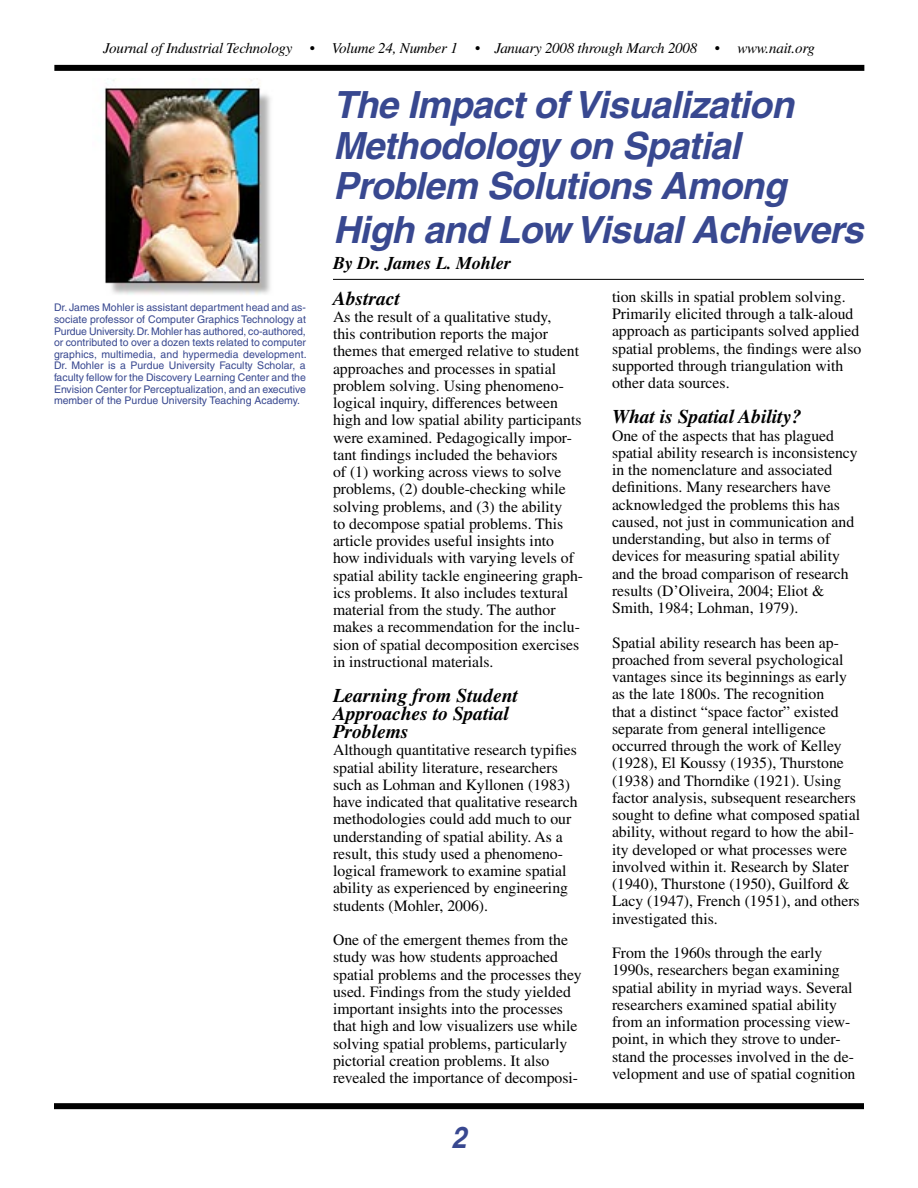
<style>
.page{position:relative;width:918px;height:1188px;background:#fff}
.page>*{position:absolute;margin:0;border:0;box-sizing:border-box;transform-origin:0 0}
.t1{font:italic 700 37.5px/41.5px "Helvetica";letter-spacing:-.02em;color:#384890}
.t2{font:italic 700 30px "Helvetica";color:#384890;scale:.9 1}
.HEADING{font:italic 700 19.5px/18px "Times";color:#000}
.AUTHOR{font:italic 700 18px "Times";color:#000}
.BODYTEXT{font:15.75px/17.2px "Times";color:#000}
.t3{font:italic 15px "Times";letter-spacing:-.015em;color:#000}
.BIO{font:10.5px/11.7px "Helvetica";color:#384890;text-align:justify}
</style>
<div class="page">
<div style="left:54px;top:65px;width:810px;height:6px;background:#000"></div>
<div style="left:54px;top:1103px;width:810px;height:6px;background:#000"></div>
<hr style="left:333px;top:279px;width:531px;height:1px;background:#000">
<img style="left:104px;top:78px;width:167px;height:217px">
<p class="t3" style="left:103px;top:39px;width:713px">Journal of Industrial Technology • Volume 24, Number 1 • January 2008 through March 2008 • www.nait.org</p>
<p class="t1" style="left:333px;top:84px;width:532px">The Impact of Visualization<br>Methodology on Spatial<br>Problem Solutions Among<br>High and Low Visual Achievers</p>
<p class="AUTHOR" style="left:333px;top:252px;width:180px">By Dr. James L. Mohler</p>
<p class="BIO" style="left:54px;top:302px;width:254px">Dr. James Mohler is assistant department head and as&shy;sociate professor of Computer Graphics Technology at Purdue University. Dr. Mohler has authored, co-authored, or contributed to over a dozen texts related to computer graphics, multimedia, and hypermedia development.<br>Dr. Mohler is a Purdue University Faculty Scholar, a faculty fellow for the Discovery Learning Center and the Envision Center for Perceptualization, and an executive member of the Purdue University Teaching Academy.</p>
<p class="BODYTEXT" style="left:612px;top:288px;width:251px">tion skills in spatial problem solving.<br>Primarily elicited through a talk-aloud approach as participants solved applied spatial problems, the findings were also supported through triangulation with other data sources.</p>
<p class="HEADING" style="left:612px;top:407px;width:191px">What is Spatial Ability?</p>
<p class="BODYTEXT" style="left:612px;top:427px;width:247px">One of the aspects that has plagued spatial ability research is inconsistency in the nomenclature and associated definitions. Many researchers have acknowledged the problems this has caused, not just in communication and understanding, but also in terms of devices for measuring spatial ability and the broad comparison of research results (D’Oliveira, 2004; Eliot &amp; Smith, 1984; Lohman, 1979).</p>
<p class="BODYTEXT" style="left:612px;top:634px;width:250px">Spatial ability research has been ap&shy;proached from several psychological vantages since its beginnings as early as the late 1800s. The recognition<br>that a distinct “space factor” existed separate from general intelligence occurred through the work of Kelley (1928), El Koussy (1935), Thurstone (1938) and Thorndike (1921). Using factor analysis, subsequent researchers sought to define what composed spatial ability, without regard to how the abil&shy;ity developed or what processes were involved within it. Research by Slater (1940), Thurstone (1950), Guilford &amp; Lacy (1947), French (1951), and others investigated this.</p>
<p class="BODYTEXT" style="left:612px;top:944px;width:245px">From the 1960s through the early 1990s, researchers began examining spatial ability in myriad ways. Several researchers examined spatial ability from an information processing view&shy;point, in which they strove to under&shy;stand the processes involved in the de&shy;velopment and use of spatial cognition</p>
<p class="HEADING" style="left:333px;top:289px;width:69px">Abstract</p>
<p class="BODYTEXT" style="left:333px;top:308px;width:252px">As the result of a qualitative study,<br>this contribution reports the major themes that emerged relative to student approaches and processes in spatial problem solving. Using phenomeno&shy;logical inquiry, differences between high and low spatial ability participants were examined. Pedagogically impor&shy;tant findings included the behaviors<br>of (1) working across views to solve problems, (2) double-checking while solving problems, and (3) the ability<br>to decompose spatial problems. This article provides useful insights into how individuals with varying levels of spatial ability tackle engineering graph&shy;ics problems. It also includes textural material from the study. The author makes a recommendation for the inclu&shy;sion of spatial decomposition exercises in instructional materials.</p>
<p class="HEADING" style="left:333px;top:686px;width:187px">Learning from Student<br>Approaches to Spatial<br>Problems</p>
<p class="BODYTEXT" style="left:333px;top:742px;width:246px">Although quantitative research typifies spatial ability literature, researchers such as Lohman and Kyllonen (1983) have indicated that qualitative research methodologies could add much to our understanding of spatial ability. As a result, this study used a phenomeno&shy;logical framework to examine spatial ability as experienced by engineering students (Mohler, 2006).</p>
<p class="BODYTEXT" style="left:333px;top:931px;width:250px">One of the emergent themes from the study was how students approached spatial problems and the processes they used. Findings from the study yielded important insights into the processes that high and low visualizers use while solving spatial problems, particularly pictorial creation problems. It also revealed the importance of decomposi-</p>
<p class="t2" style="left:451px;top:1119px;width:18px">2</p>
</div>
